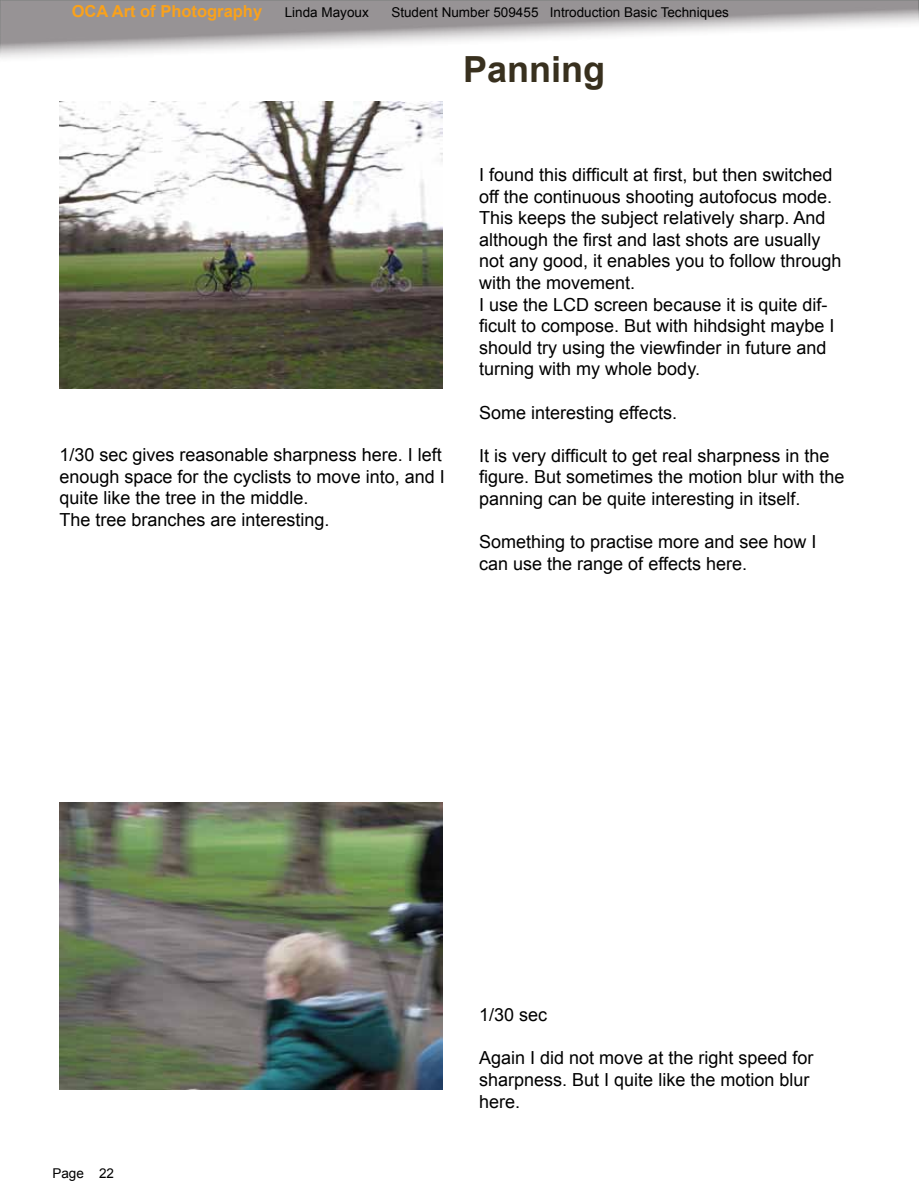
<style>
.page{position:relative;width:919px;height:1191px;background:#fff}
.page>*{position:absolute;margin:0;border:0;box-sizing:border-box;transform-origin:0 0}
.t1{font:700 36px "Arial";color:#38301e}
.t2{font:18px/21.6px "Arial";color:#000}
.t3{font:700 16.5px "Arial";color:#faa21b}
.t4{font:13.5px "Arial";color:#000}
</style>
<div class="page">
<svg style="left:0;top:0;width:918px;height:58px"></svg>
<svg style="left:918px;top:0;width:1px;height:23px"></svg>
<img style="left:59px;top:802px;width:383px;height:287px">
<img style="left:59px;top:102px;width:383px;height:287px">
<p class="t3" style="left:72px;top:1px;width:13px">OCA</p>
<p class="t3" style="left:112px;top:1px;width:152px">Art of Photography</p>
<p class="t4" style="left:285px;top:4px;width:86px">Linda Mayoux</p>
<p class="t4" style="left:391px;top:4px;width:339px">Student Number 509455 Introduction Basic Techniques</p>
<h1 class="t1" style="left:463px;top:46px;width:144px">Panning</h1>
<p class="t2" style="left:59px;top:444px;width:387px">1/30 sec gives reasonable sharpness here. I left enough space for the cyclists to move into, and I quite like the tree in the middle.<br>The tree branches are interesting.</p>
<p class="t2" style="left:479px;top:164px;width:364px">I found this difficult at first, but then switched off the continuous shooting autofocus mode.<br>This keeps the subject relatively sharp. And although the first and last shots are usually not any good, it enables you to follow through with the movement.<br>I use the LCD screen because it is quite dif&shy;ficult to compose. But with hihdsight maybe I should try using the viewfinder in future and turning with my whole body.</p>
<p class="t2" style="left:479px;top:402px;width:199px">Some interesting effects.</p>
<p class="t2" style="left:479px;top:445px;width:367px">It is very difficult to get real sharpness in the figure. But sometimes the motion blur with the panning can be quite interesting in itself.</p>
<p class="t2" style="left:479px;top:531px;width:339px">Something to practise more and see how I can use the range of effects here.</p>
<p class="t4" style="left:52px;top:1164px;width:63px">Page 22</p>
<p class="t2" style="left:479px;top:1004px;width:70px">1/30 sec</p>
<p class="t2" style="left:479px;top:1047px;width:336px">Again I did not move at the right speed for sharpness. But I quite like the motion blur here.</p>
</div>
